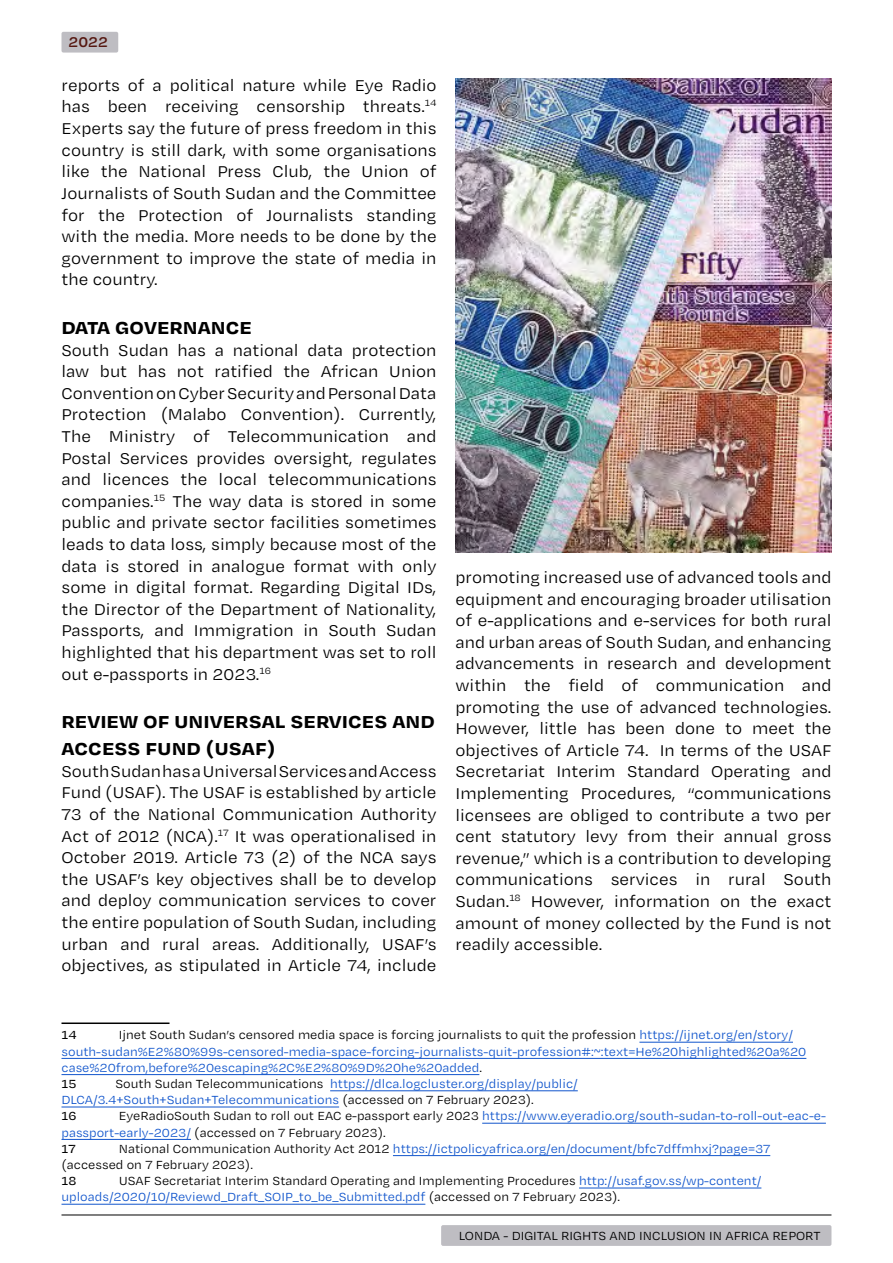
<style>
.page{position:relative;width:893px;height:1263px;background:#fff}
.page>*{position:absolute;margin:0;border:0;box-sizing:border-box;transform-origin:0 0}
.t1{font:700 22.5px/27px "Degular Text";color:#000}
.t2{font:18px/21.6px "Degular Text";color:#000;text-align:justify}
.t3{font:600 16.2px "Degular Text";color:#561811}
.t4{font:13.5px/16.2px "Degular Text";color:#000}
.t5{font:13.5px/16.2px "Degular Text";color:#15c}
.t6{font:500 13.5px "Degular Text";color:#000}
.s1{color:#000}
.s2{font-weight:500;color:#000}
.s3{color:#15c}
.s4{font-weight:500}
</style>
<div class="page">
<div style="left:441px;top:1225px;width:390px;height:21px;background:#bebdc2;border-radius:2px"></div>
<hr style="left:62px;top:1214px;width:769px;height:1px;background:#000">
<div style="left:61px;top:32px;width:57px;height:21px;background:#bebdc2;border-radius:2px"></div>
<hr style="left:62px;top:1022px;width:108px;height:2px;background:#000">
<hr style="left:639px;top:1042px;width:154px;height:1px;background:#15c">
<hr style="left:62px;top:1058px;width:744px;height:1px;background:#15c">
<hr style="left:62px;top:1074px;width:417px;height:1px;background:#15c">
<hr style="left:330px;top:1090px;width:248px;height:1px;background:#15c">
<hr style="left:62px;top:1107px;width:277px;height:1px;background:#15c">
<hr style="left:482px;top:1123px;width:344px;height:1px;background:#15c">
<hr style="left:62px;top:1139px;width:129px;height:1px;background:#15c">
<hr style="left:393px;top:1155px;width:377px;height:1px;background:#15c">
<hr style="left:579px;top:1188px;width:182px;height:1px;background:#15c">
<hr style="left:62px;top:1204px;width:363px;height:1px;background:#15c">
<img style="left:455px;top:79px;width:376px;height:473px">
<p class="t3" style="left:68px;top:31px;width:41px">2022</p>
<p class="t2" style="left:62px;top:74px;width:377px">reports of a political nature while Eye Radio has been receiving censorship threats.<sup>14<br></sup>Experts say the future of press freedom in this country is still dark, with some organisations like the National Press Club, the Union of Journalists of South Sudan and the Committee for the Protection of Journalists standing with the media. More needs to be done by the government to improve the state of media in the country.</p>
<p class="t1" style="left:62px;top:312px;width:192px">Data Governance</p>
<p class="t2" style="left:62px;top:338px;width:377px">South Sudan has a national data protection law but has not ratified the African Union Convention on Cyber Security and Personal Data Protection (Malabo Convention). Currently, The Ministry of Telecommunication and Postal Services provides oversight, regulates and licences the local telecommunications companies.<sup>15</sup> The way data is stored in some public and private sector facilities sometimes leads to data loss, simply because most of the data is stored in analogue format with only some in digital format. Regarding Digital IDs, the Director of the Department of Nationality, Passports, and Immigration in South Sudan highlighted that his department was set to roll out e-passports in 2023.<sup>16</sup></p>
<p class="t1" style="left:62px;top:706px;width:375px">Review of Universal Services and<br>Access Fund (USAF)</p>
<p class="t2" style="left:61px;top:759px;width:377px">South Sudan has aUniversal Services and Access Fund (USAF). The USAF is established by article 73 of the National Communication Authority Act of 2012 (NCA).<sup>17</sup> It was operationalised in October 2019. Article 73 (2) of the NCA says the USAF’s key objectives shall be to develop and deploy communication services to cover the entire population of South Sudan, including urban and rural areas. Additionally, USAF’s objectives, as stipulated in Article 74, include</p>
<p class="t2" style="left:455px;top:566px;width:378px">promoting increased use of advanced tools and equipment and encouraging broader utilisation of e-applications and e-services for both rural and urban areas of South Sudan, and enhancing advancements in research and development within the field of communication and promoting the use of advanced technologies.<br>However, little has been done to meet the objectives of Article 74. In terms of the USAF Secretariat Interim Standard Operating and Implementing Procedures, “communications licensees are obliged to contribute a two per cent statutory levy from their annual gross revenue,” which is a contribution to developing communications services in rural South Sudan.<sup>18</sup> However, information on the exact amount of money collected by the Fund is not readily accessible.</p>
<p class="t5" style="left:62px;top:1026px;width:746px;text-indent:57px"><span class="s1">Ijnet South Sudan’s censored media space is forcing journalists to quit the profession</span> https://ijnet.org/en/story/ south-sudan%E2%80%99s-censored-media-space-forcing-journalists-quit-profession#:~:text=He%20highlighted%20a%20 case%20from,before%20escaping%2C%E2%80%9D%20he%20added<span class="s1">.<br></span><span class="s2">15</span></p>
<p class="t6" style="left:62px;top:1026px;width:17px">14</p>
<p class="t5" style="left:62px;top:1075px;width:518px;text-indent:54px"><span class="s1">South Sudan Telecommunications</span> https://dlca.logcluster.org/display/public/<br>DLCA/3.4+South+Sudan+Telecommunications <span class="s1">(accessed on 7 February 2023).<br></span><span class="s2">16</span></p>
<p class="t4" style="left:62px;top:1107px;width:766px;text-indent:57px">EyeRadioSouth Sudan to roll out EAC e-passport early 2023 <span class="s3">https://www.eyeradio.org/south-sudan-to-roll-out-eac-e&shy;passport-early-2023/</span> (accessed on 7 February 2023).<br><span class="s4">17</span></p>
<p class="t4" style="left:62px;top:1140px;width:710px;text-indent:57px">National Communication Authority Act 2012 <span class="s3">https://ictpolicyafrica.org/en/document/bfc7dffmhxj?page=37 </span>(accessed on 7 February 2023).</p>
<p class="t6" style="left:62px;top:1172px;width:16px">18</p>
<p class="t4" style="left:62px;top:1172px;width:701px;text-indent:57px">USAF Secretariat Interim Standard Operating and Implementing Procedures <span class="s3">http://usaf.gov.ss/wp-content/ uploads/2020/10/Reviewd_Draft_SOIP_to_be_Submitted.pdf</span> (accessed on 7 February 2023).</p>
<p class="t4" style="left:459px;top:1227px;width:363px">LONDA - DIGITAL RIGHTS AND INCLUSION IN AFRICA REPORT</p>
</div>
